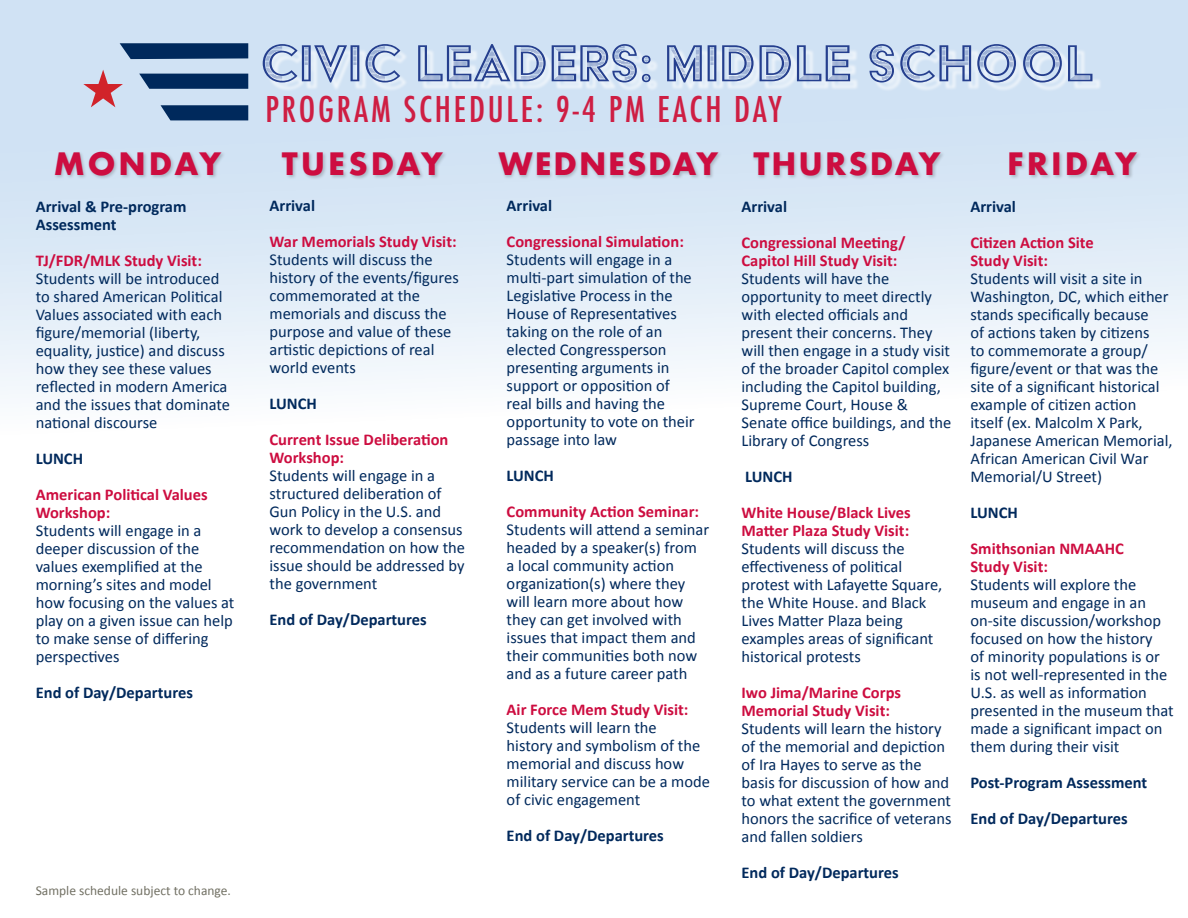
<style>
.page{position:relative;width:1188px;height:918px;background:#fff}
.page>*{position:absolute;margin:0;border:0;box-sizing:border-box;transform-origin:0 0}
.t1{font:60px "Acier BAT Text Gris";color:#253f8e}
.t2{font:500 condensed 34.5px "Futura";letter-spacing:.08em;color:#ce1e43}
.t3{font:700 30px "Futura";letter-spacing:.07em;color:#cd0d40}
.t4{font:700 30px "Futura";letter-spacing:.1em;color:#cd0d40}
.p1{font:16.5px/18px "Calibri";color:#00295c}
.p1-2{font:700 16.5px/18px "Calibri";color:#00295c}
.p1-3{font:700 16.5px/18px "Calibri";color:#cd0d40}
.p1-4{font:13.5px "Calibri";color:#727164}
.s1{font-weight:700;color:#cd0d40}
</style>
<div class="page">
<div style="left:0;top:0;width:1188px;height:588px;background:linear-gradient(to bottom,#c6dcf1,#fff)"></div>
<div style="left:266px;top:47px;width:836px;height:45px;background:#fff;opacity:.87"></div>
<svg style="left:83px;top:70px;width:40px;height:37px"></svg>
<svg style="left:120px;top:43px;width:128px;height:16px;background:#0e3566"></svg>
<svg style="left:139px;top:74px;width:109px;height:15px;background:#0d3465"></svg>
<svg style="left:161px;top:105px;width:87px;height:15px"></svg>
<div style="left:54px;top:150px;width:172px;height:31px;background:#231f20;opacity:.22"></div>
<div style="left:281px;top:150px;width:167px;height:31px;background:#231f20;opacity:.22"></div>
<div style="left:497px;top:150px;width:226px;height:31px;background:#231f20;opacity:.22"></div>
<div style="left:752px;top:150px;width:193px;height:31px;background:#231f20;opacity:.22"></div>
<div style="left:1008px;top:151px;width:134px;height:29px;background:#231f20;opacity:.22"></div>
<p class="t1" style="left:259px;top:32px;width:836px">CIVIC LEADERS: MIDDLE SCHOOL</p>
<p class="t2" style="left:265px;top:87px;width:518px">PROGRAM SCHEDULE: 9-4 PM EACH DAY</p>
<p class="t3" style="left:54px;top:142px;width:169px">MONDAY</p>
<p class="t4" style="left:282px;top:142px;width:163px">TUESDAY</p>
<p class="t3" style="left:499px;top:142px;width:221px">WEDNESDAY</p>
<p class="t3" style="left:753px;top:142px;width:189px">THURSDAY</p>
<p class="t3" style="left:1007px;top:142px;width:131px">FRIDAY</p>
<p class="p1-2" style="left:36px;top:197px;width:152px">Arrival &amp; Pre-program<br>Assessment</p>
<p class="p1" style="left:36px;top:251px;width:196px"><span class="s1">TJ/FDR/MLK Study Visit:<br></span>Students will be introduced to shared American Political<br>Values associated with each figure/memorial (liberty, equality, justice) and discuss how they see these values reflected in modern America and the issues that dominate national discourse</p>
<p class="p1-2" style="left:36px;top:449px;width:49px">LUNCH</p>
<p class="p1-3" style="left:36px;top:485px;width:173px">American Political Values<br>Workshop:</p>
<p class="p1" style="left:36px;top:521px;width:200px">Students will engage in a deeper discussion of the values exemplified at the morning’s sites and model how focusing on the values at play on a given issue can help to make sense of differing perspectives</p>
<p class="p1-2" style="left:36px;top:683px;width:159px">End of Day/Departures</p>
<p class="p1-2" style="left:270px;top:196px;width:47px">Arrival</p>
<p class="p1" style="left:270px;top:232px;width:191px"><span class="s1">War Memorials Study Visit:<br></span>Students will discuss the history of the events/figures commemorated at the memorials and discuss the purpose and value of these artistic depictions of real world events</p>
<p class="p1-2" style="left:270px;top:394px;width:49px">LUNCH</p>
<p class="p1-3" style="left:270px;top:430px;width:180px">Current Issue Deliberation<br>Workshop:</p>
<p class="p1" style="left:270px;top:466px;width:197px">Students will engage in a structured deliberation of<br>Gun Policy in the U.S. and work to develop a consensus recommendation on how the issue should be addressed by the government</p>
<p class="p1-2" style="left:270px;top:610px;width:159px">End of Day/Departures</p>
<p class="p1-2" style="left:507px;top:196px;width:47px">Arrival</p>
<p class="p1" style="left:507px;top:232px;width:189px"><span class="s1">Congressional Simulation:<br></span>Students will engage in a multi-part simulation of the<br>Legislative Process in the<br>House of Representatives taking on the role of an elected Congressperson presenting arguments in support or opposition of real bills and having the opportunity to vote on their passage into law</p>
<p class="p1-2" style="left:507px;top:466px;width:49px">LUNCH</p>
<p class="p1" style="left:507px;top:502px;width:204px"><span class="s1">Community Action Seminar:<br></span>Students will attend a seminar headed by a speaker(s) from<br>a local community action organization(s) where they will learn more about how they can get involved with issues that impact them and their communities both now and as a future career path</p>
<p class="p1" style="left:507px;top:700px;width:205px"><span class="s1">Air Force Mem Study Visit:<br></span>Students will learn the<br>history and symbolism of the memorial and discuss how military service can be a mode of civic engagement</p>
<p class="p1-2" style="left:507px;top:826px;width:159px">End of Day/Departures</p>
<p class="p1-2" style="left:742px;top:197px;width:47px">Arrival</p>
<p class="p1" style="left:742px;top:233px;width:211px"><span class="s1">Congressional Meeting/<br>Capitol Hill Study Visit:<br></span>Students will have the opportunity to meet directly with elected officials and present their concerns. They will then engage in a study visit of the broader Capitol complex including the Capitol building,<br>Supreme Court, House &amp;<br>Senate office buildings, and the<br>Library of Congress</p>
<p class="p1-2" style="left:745px;top:467px;width:49px">LUNCH</p>
<p class="p1" style="left:742px;top:503px;width:202px"><span class="s1">White House/Black Lives<br>Matter Plaza Study Visit:<br></span>Students will discuss the effectiveness of political protest with Lafayette Square, the White House. and Black<br>Lives Matter Plaza being examples areas of significant historical protests</p>
<p class="p1" style="left:742px;top:683px;width:211px"><span class="s1">Iwo Jima/Marine Corps<br>Memorial Study Visit:<br></span>Students will learn the history of the memorial and depiction of Ira Hayes to serve as the basis for discussion of how and to what extent the government honors the sacrifice of veterans and fallen soldiers</p>
<p class="p1-2" style="left:742px;top:863px;width:159px">End of Day/Departures</p>
<p class="p1-2" style="left:970px;top:197px;width:47px">Arrival</p>
<p class="p1-3" style="left:970px;top:233px;width:125px">Citizen Action Site</p>
<p class="p1-3" style="left:970px;top:251px;width:79px">Study Visit:</p>
<p class="p1" style="left:970px;top:269px;width:204px">Students will visit a site in<br>Washington, DC, which either stands specifically because<br>of actions taken by citizens<br>to commemorate a group/ figure/event or that was the site of a significant historical example of citizen action itself (ex. Malcolm X Park,<br>Japanese American Memorial,<br>African American Civil War<br>Memorial/U Street)</p>
<p class="p1-2" style="left:970px;top:503px;width:49px">LUNCH</p>
<p class="p1-3" style="left:970px;top:539px;width:155px">Smithsonian NMAAHC</p>
<p class="p1-3" style="left:970px;top:557px;width:79px">Study Visit:</p>
<p class="p1" style="left:970px;top:575px;width:205px">Students will explore the museum and engage in an on-site discussion/workshop focused on how the history<br>of minority populations is or is not well-represented in the<br>U.S. as well as information presented in the museum that made a significant impact on them during their visit</p>
<p class="p1-2" style="left:970px;top:773px;width:178px">Post-Program Assessment</p>
<p class="p1-2" style="left:970px;top:809px;width:159px">End of Day/Departures</p>
<p class="p1-4" style="left:36px;top:881px;width:197px">Sample schedule subject to change.</p>
</div>
